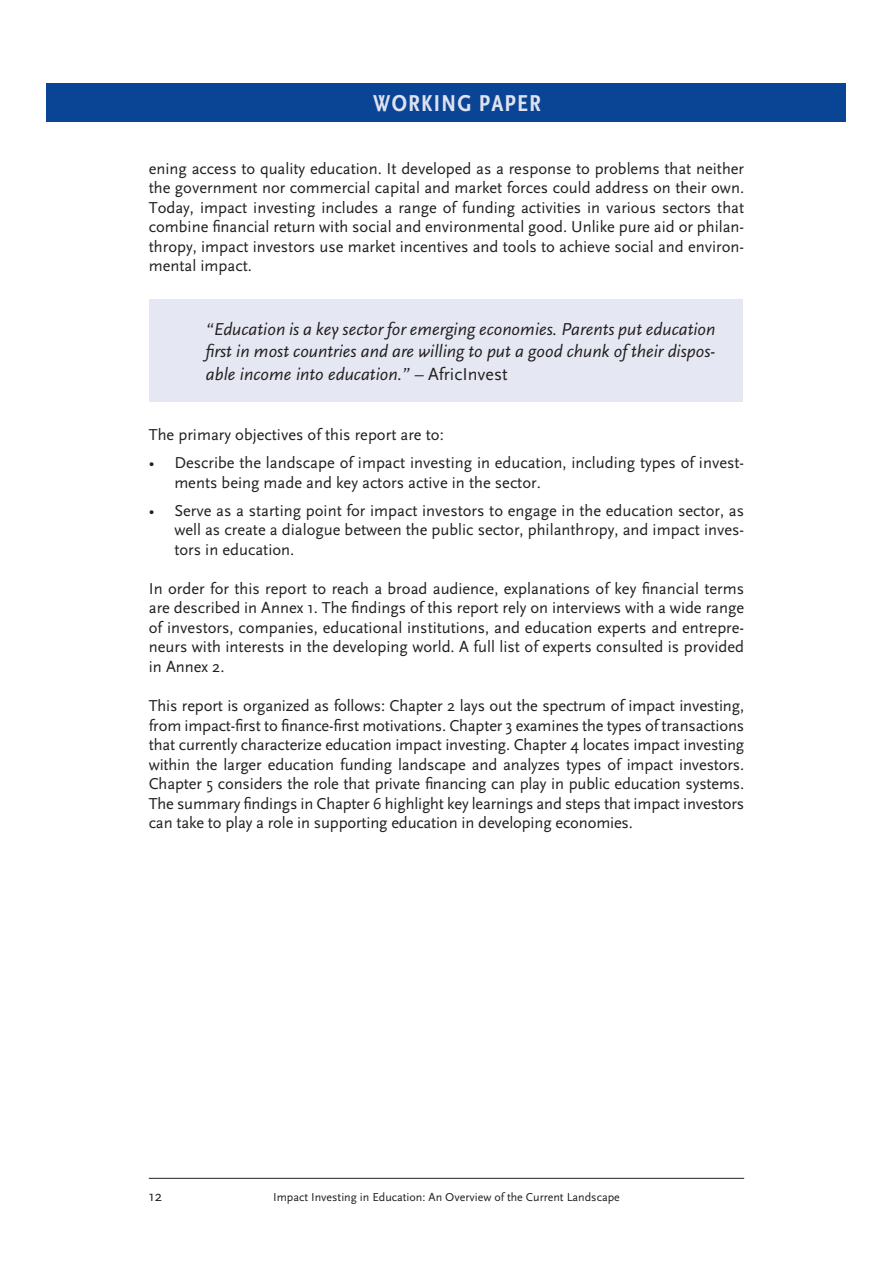
<style>
.page{position:relative;width:893px;height:1263px;background:#fff}
.page>*{position:absolute;margin:0;border:0;box-sizing:border-box;transform-origin:0 0}
.t1{font:24px "Scala Sans Bold Con";letter-spacing:.05em;color:#dee1f0}
.t2{font:italic 18px/22.5px "Scala Sans";color:#231f20;text-align:justify}
.t3{font:16.5px/19.5px "Scala Sans";color:#231f20;text-align:justify}
.t4{font:15px "Scala Sans";color:#231f20}
.t5{font:12px "Scala Sans";color:#231f20}
.s1{font-style:normal}
</style>
<div class="page">
<div style="left:47px;top:83px;width:799px;height:38px;background:#094594"></div>
<hr style="left:149px;top:1178px;width:595px;height:1px;background:#231f20">
<div style="left:149px;top:299px;width:594px;height:102px;background:#e5e8f3"></div>
<h1 class="t1" style="left:373px;top:94px;width:169px">WORKING PAPER</h1>
<p class="t3" style="left:149px;top:160px;width:597px">ening access to quality education. It developed as a response to problems that neither the government nor commercial capital and market forces could address on their own.<br>Today, impact investing includes a range of funding activities in various sectors that combine financial return with social and environmental good. Unlike pure aid or philan&shy;thropy, impact investors use market incentives and tools to achieve social and environ&shy;mental impact.</p>
<p class="t2" style="left:206px;top:319px;width:511px">“Education is a key sector for emerging economies. Parents put education first in most countries and are willing to put a good chunk of their dispos&shy;able income into education.” – <span class="s1">AfricInvest</span></p>
<p class="t3" style="left:149px;top:426px;width:297px">The primary objectives of this report are to:</p>
<p class="t3" style="left:174px;top:454px;width:571px;text-indent:-26px">• Describe the landscape of impact investing in education, including types of invest&shy;ments being made and key actors active in the sector.</p>
<p class="t3" style="left:174px;top:502px;width:571px;text-indent:-26px">• Serve as a starting point for impact investors to engage in the education sector, as well as create a dialogue between the public sector, philanthropy, and impact inves&shy;tors in education.</p>
<p class="t3" style="left:149px;top:580px;width:597px">In order for this report to reach a broad audience, explanations of key financial terms are described in Annex 1. The findings of this report rely on interviews with a wide range of investors, companies, educational institutions, and education experts and entrepre&shy;neurs with interests in the developing world. A full list of experts consulted is provided in Annex 2.</p>
<p class="t3" style="left:149px;top:697px;width:597px">This report is organized as follows: Chapter 2 lays out the spectrum of impact investing, from impact-first to finance-first motivations. Chapter 3 examines the types of transactions that currently characterize education impact investing. Chapter 4 locates impact investing within the larger education funding landscape and analyzes types of impact investors.<br>Chapter 5 considers the role that private financing can play in public education systems.<br>The summary findings in Chapter 6 highlight key learnings and steps that impact investors can take to play a role in supporting education in developing economies.</p>
<p class="t4" style="left:149px;top:1189px;width:15px">12</p>
<p class="t5" style="left:273px;top:1192px;width:348px">Impact Investing in Education: An Overview of the Current Landscape</p>
</div>
